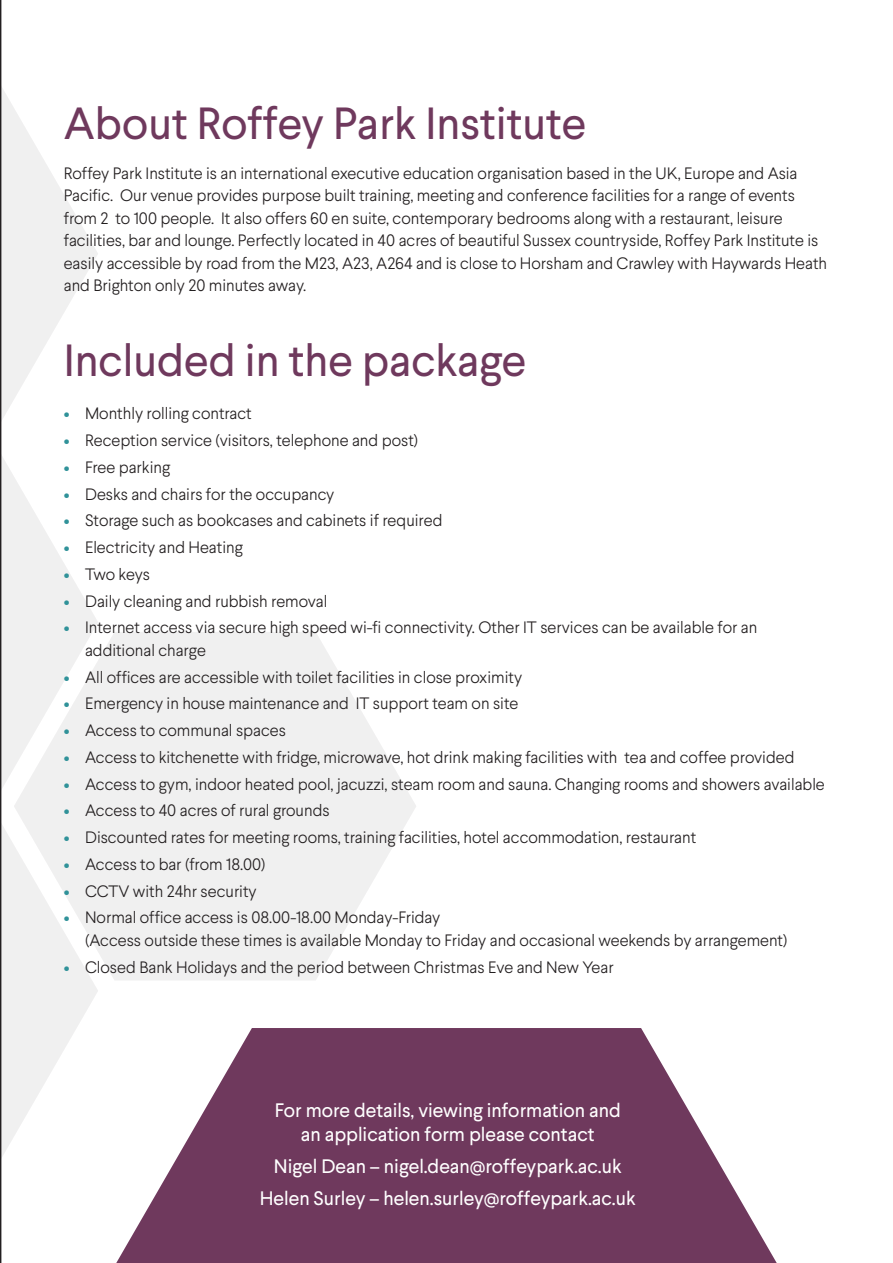
<style>
.page{position:relative;width:893px;height:1263px;background:#fff}
.page>*{position:absolute;margin:0;border:0;box-sizing:border-box;transform-origin:0 0}
.BannerH1{font:45px "Larsseit";color:#6f395d}
.t1{font:19.5px/23.4px "Larsseit";color:#fff;text-align:center}
.Basic_Light{font:300 16.5px/22.5px "Larsseit";color:#231f20}
.s1{color:#309299}
</style>
<div class="page">
<svg style="left:0;top:0;width:98px;height:1263px"></svg>
<svg style="left:14px;top:632px;width:402px;height:348px;fill:#f0f0f0"></svg>
<svg style="left:116px;top:1028px;width:661px;height:235px;fill:#6f395d"></svg>
<p class="BannerH1" style="left:64px;top:94px;width:524px">About Roffey Park Institute</p>
<p class="Basic_Light" style="left:64px;top:161px;width:765px">Roffey Park Institute is an international executive education organisation based in the UK, Europe and Asia Pacific. Our venue provides purpose built training, meeting and conference facilities for a range of events from 2 to 100 people. It also offers 60 en suite, contemporary bedrooms along with a restaurant, leisure facilities, bar and lounge. Perfectly located in 40 acres of beautiful Sussex countryside, Roffey Park Institute is easily accessible by road from the M23, A23, A264 and is close to Horsham and Crawley with Haywards Heath and Brighton only 20 minutes away.</p>
<p class="BannerH1" style="left:64px;top:331px;width:464px">Included in the package</p>
<p class="Basic_Light" style="left:64px;top:402px;width:189px"><span class="s1">•</span> Monthly rolling contract</p>
<p class="Basic_Light" style="left:64px;top:429px;width:356px"><span class="s1">•</span> Reception service (visitors, telephone and post)</p>
<p class="Basic_Light" style="left:64px;top:456px;width:108px"><span class="s1">•</span> Free parking</p>
<p class="Basic_Light" style="left:64px;top:482px;width:272px"><span class="s1">•</span> Desks and chairs for the occupancy</p>
<p class="Basic_Light" style="left:64px;top:509px;width:380px"><span class="s1">•</span> Storage such as bookcases and cabinets if required</p>
<p class="Basic_Light" style="left:64px;top:536px;width:180px"><span class="s1">•</span> Electricity and Heating</p>
<p class="Basic_Light" style="left:64px;top:563px;width:88px"><span class="s1">•</span> Two keys</p>
<p class="Basic_Light" style="left:64px;top:589px;width:265px"><span class="s1">•</span> Daily cleaning and rubbish removal</p>
<p class="Basic_Light" style="left:85px;top:616px;width:674px;text-indent:-21px"><span class="s1">•</span> Internet access via secure high speed wi-fi connectivity. Other IT services can be available for an additional charge</p>
<p class="Basic_Light" style="left:64px;top:665px;width:460px"><span class="s1">•</span> All offices are accessible with toilet facilities in close proximity</p>
<p class="Basic_Light" style="left:64px;top:692px;width:456px"><span class="s1">•</span> Emergency in house maintenance and IT support team on site</p>
<p class="Basic_Light" style="left:64px;top:719px;width:224px"><span class="s1">•</span> Access to communal spaces</p>
<p class="Basic_Light" style="left:64px;top:746px;width:732px"><span class="s1">•</span> Access to kitchenette with fridge, microwave, hot drink making facilities with tea and coffee provided</p>
<p class="Basic_Light" style="left:64px;top:772px;width:762px"><span class="s1">•</span> Access to gym, indoor heated pool, jacuzzi, steam room and sauna. Changing rooms and showers available</p>
<p class="Basic_Light" style="left:64px;top:799px;width:267px"><span class="s1">•</span> Access to 40 acres of rural grounds</p>
<p class="Basic_Light" style="left:64px;top:826px;width:634px"><span class="s1">•</span> Discounted rates for meeting rooms, training facilities, hotel accommodation, restaurant</p>
<p class="Basic_Light" style="left:64px;top:853px;width:203px"><span class="s1">•</span> Access to bar (from 18.00)</p>
<p class="Basic_Light" style="left:64px;top:879px;width:194px"><span class="s1">•</span> CCTV with 24hr security</p>
<p class="Basic_Light" style="left:85px;top:906px;width:704px;text-indent:-21px"><span class="s1">•</span> Normal office access is 08.00-18.00 Monday-Friday<br>(Access outside these times is available Monday to Friday and occasional weekends by arrangement)</p>
<p class="Basic_Light" style="left:64px;top:955px;width:551px"><span class="s1">•</span> Closed Bank Holidays and the period between Christmas Eve and New Year</p>
<p class="t1" style="left:275px;top:1098px;width:347px">For more details, viewing information and an application form please contact</p>
<p class="t1" style="left:274px;top:1154px;width:349px">Nigel Dean – nigel.dean@roffeypark.ac.uk</p>
<p class="t1" style="left:260px;top:1186px;width:377px">Helen Surley – helen.surley@roffeypark.ac.uk</p>
</div>
